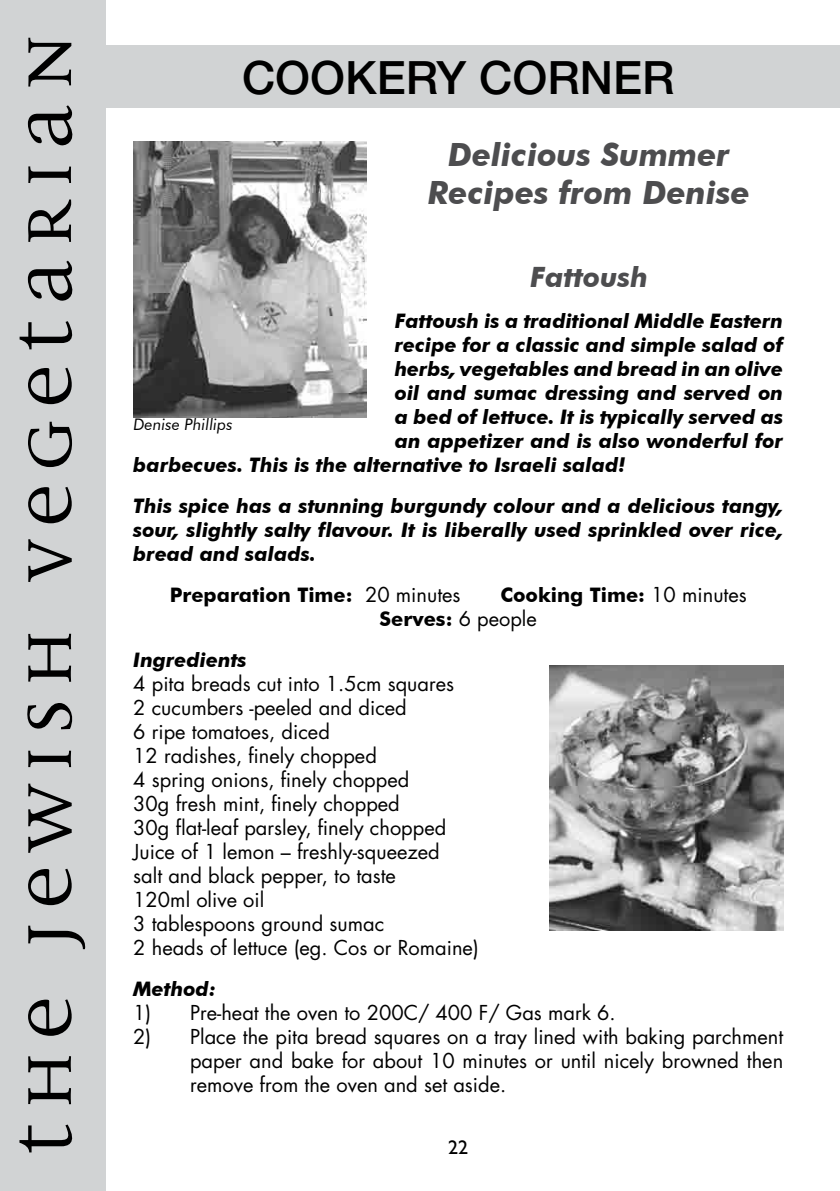
<style>
.page{position:relative;width:840px;height:1191px;background:#fff}
.page>*{position:absolute;margin:0;border:0;box-sizing:border-box;transform-origin:0 0}
.t1{font:500 46px "Helvetica Neue";color:#000}
.t2{font:italic 700 32px/38.4px "Futura BT";color:#4d4d4f;text-align:center}
.t3{font:italic 700 28px "Futura BT";color:#4d4d4f}
.t4{font:20px/24px "Futura";color:#000}
.t5{font:italic 700 20px/24px "Futura BT";color:#000;text-align:justify}
.t6{font:700 20px/24px "Futura BT";color:#000}
.t7{font:20px "Gill Sans";color:#000}
.t8{font:italic 16px "Futura BT";color:#000}
.s1{font-family:"Futura";font-weight:400}
</style>
<div class="page">
<div style="left:0;top:45px;width:839px;height:63px;background:#d1d3d4"></div>
<div style="left:0;top:0;width:105px;height:1191px;background:#d1d3d4"></div>
<svg style="left:19px;top:1124px;width:54px;height:28px"></svg>
<svg style="left:28px;top:1056px;width:43px;height:48px"></svg>
<svg style="left:28px;top:999px;width:44px;height:36px"></svg>
<svg style="left:28px;top:925px;width:58px;height:24px"></svg>
<svg style="left:28px;top:868px;width:44px;height:37px"></svg>
<svg style="left:28px;top:783px;width:44px;height:70px"></svg>
<svg style="left:28px;top:750px;width:43px;height:17px"></svg>
<svg style="left:27px;top:703px;width:46px;height:26px"></svg>
<svg style="left:28px;top:634px;width:43px;height:48px"></svg>
<svg style="left:28px;top:539px;width:44px;height:43px"></svg>
<svg style="left:28px;top:487px;width:44px;height:36px"></svg>
<svg style="left:28px;top:422px;width:44px;height:45px"></svg>
<svg style="left:28px;top:368px;width:44px;height:36px"></svg>
<svg style="left:20px;top:321px;width:53px;height:28px"></svg>
<svg style="left:28px;top:261px;width:45px;height:40px"></svg>
<svg style="left:28px;top:199px;width:44px;height:43px"></svg>
<svg style="left:28px;top:166px;width:43px;height:17px"></svg>
<svg style="left:28px;top:105px;width:45px;height:41px"></svg>
<svg style="left:28px;top:38px;width:43px;height:49px"></svg>
<img style="left:549px;top:665px;width:233px;height:265px">
<img style="left:134px;top:142px;width:232px;height:276px">
<h1 class="t1" style="left:242px;top:50px;width:35px">COO</h1>
<h1 class="t1" style="left:345px;top:50px;width:62px">KERY</h1>
<h1 class="t1" style="left:479px;top:50px;width:34px">CORNER</h1>
<h2 class="t2" style="left:428px;top:135px;width:323px">Delicious Summer<br>Recipes from Denise</h2>
<h3 class="t3" style="left:529px;top:259px;width:119px">Fattoush</h3>
<p class="t5" style="left:394px;top:308px;width:390px">Fattoush is a traditional Middle Eastern</p>
<p class="t5" style="left:394px;top:332px;width:390px">recipe for a classic and simple salad of</p>
<p class="t5" style="left:394px;top:356px;width:389px">herbs, vegetables and bread in an olive</p>
<p class="t5" style="left:394px;top:380px;width:390px">oil and sumac dressing and served on</p>
<p class="t5" style="left:394px;top:404px;width:390px">a bed of lettuce. It is typically served as</p>
<p class="t5" style="left:394px;top:428px;width:390px">an appetizer and is also wonderful for</p>
<p class="t5" style="left:133px;top:452px;width:493px">barbecues. This is the alternative to Israeli salad!</p>
<p class="t5" style="left:133px;top:493px;width:651px">This spice has a stunning burgundy colour and a delicious tangy, sour, slightly salty flavour. It is liberally used sprinkled over rice, bread and salads.</p>
<p class="t6" style="left:170px;top:582px;width:292px">Preparation Time: <span class="s1">20 minutes</span></p>
<p class="t8" style="left:133px;top:414px;width:101px">Denise Phillips</p>
<p class="t6" style="left:379px;top:582px;width:368px;text-indent:121px">Cooking Time: <span class="s1">10 minutes<br></span>Serves: <span class="s1">6 people</span></p>
<p class="t5" style="left:133px;top:647px;width:115px">Ingredients</p>
<p class="t4" style="left:133px;top:671px;width:347px">4 pita breads cut into 1.5cm squares<br>2 cucumbers -peeled and diced<br>6 ripe tomatoes, diced<br>12 radishes, finely chopped<br>4 spring onions, finely chopped<br>30g fresh mint, finely chopped<br>30g flat-leaf parsley, finely chopped<br>Juice of 1 lemon – freshly-squeezed<br>salt and black pepper, to taste<br>120ml olive oil<br>3 tablespoons ground sumac<br>2 heads of lettuce (eg. Cos or Romaine)</p>
<p class="t5" style="left:133px;top:976px;width:84px">Method:</p>
<p class="t4" style="left:133px;top:1000px;width:483px">1) Pre-heat the oven to 200C/ 400 F/ Gas mark 6.</p>
<p class="t4" style="left:190px;top:1024px;width:594px;text-align:justify;text-indent:-57px">2) Place the pita bread squares on a tray lined with baking parchment paper and bake for about 10 minutes or until nicely browned then remove from the oven and set aside.</p>
<p class="t7" style="left:448px;top:1135px;width:21px">22</p>
</div>
